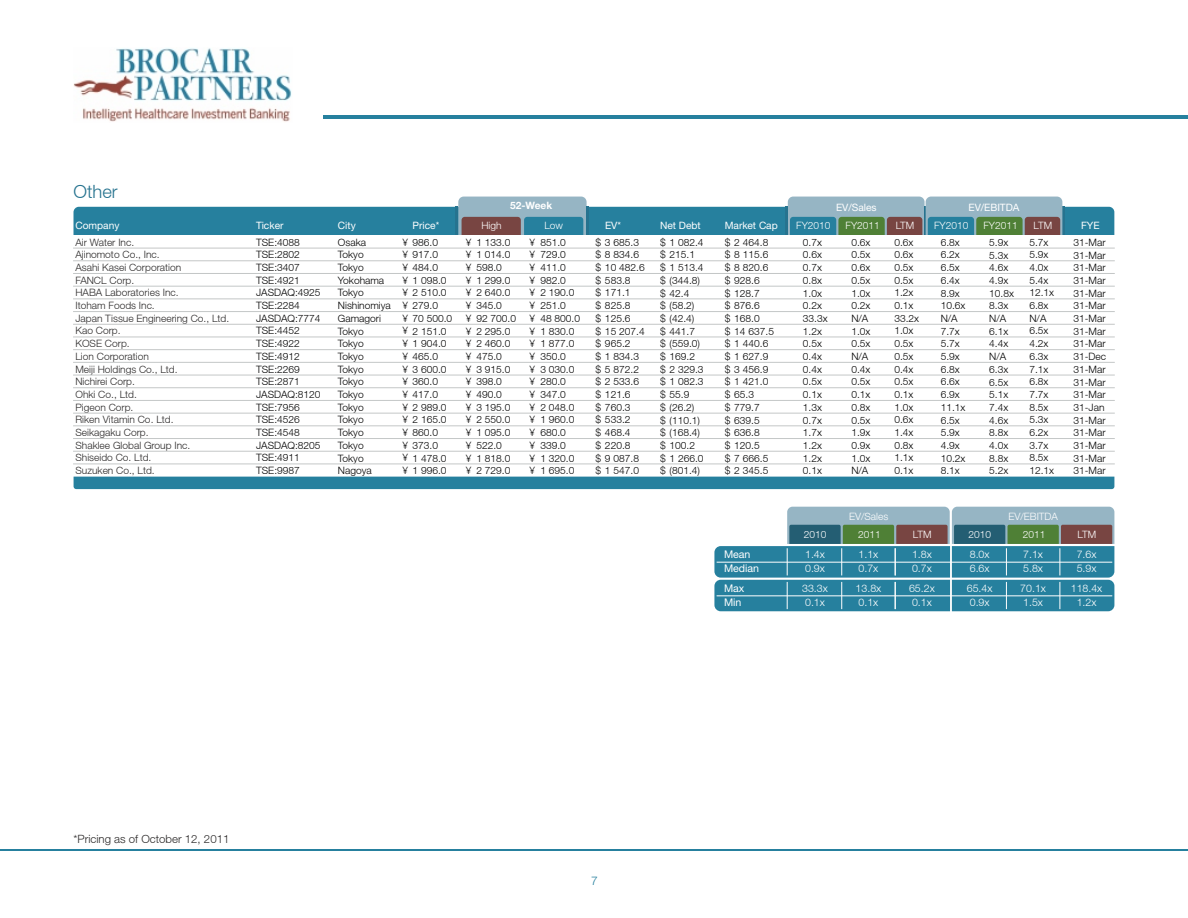
<style>
.page{position:relative;width:1188px;height:918px;background:#fff}
.page>*{position:absolute;margin:0;border:0;box-sizing:border-box;transform-origin:0 0}
.t1{font:300 18.3px "Helvetica Neue LT";color:#26738f}
.t2{font:300 12px "Helvetica Neue LT";color:#26809e}
.t3{font:300 11.4px "Helvetica Neue LT";color:#2b2929}
.t4{font:300 10.65px/14.1px "Helvetica Neue LT";color:#fff}
.t5{font:10.65px "Helvetica Neue LT";color:#fff}
.t6{font:300 10.2px/12.8px "Helvetica Neue LT";color:#000}
.t7{font:300 10.2px/12.8px "Helvetica Neue LT";color:#2b2929}
.t8{font:300 10.2px/17.9px "Helvetica Neue LT";color:#fff;text-align:center}
.t9{font:10.2px "Helvetica Neue LT";color:#fff}
.t10{font:700 10.2px "Helvetica Neue LT";color:#fff}
</style>
<div class="page">
<img style="left:74px;top:48px;width:218px;height:74px">
<hr style="left:323px;top:115px;width:865px;height:3px;background:#26809e">
<hr style="left:0;top:849px;width:1188px;height:1px;background:#26809e">
<svg style="left:714px;top:507px;width:400px;height:104px;background:#5b95a6"></svg>
<div style="left:74px;top:477px;width:1040px;height:12px;background:#26809e"></div>
<svg style="left:74px;top:197px;width:1040px;height:38px;background:#669bab"></svg>
<hr style="left:74px;top:248px;width:1040px;height:1px;background:#c4c7c7">
<hr style="left:74px;top:260px;width:1040px;height:1px;background:#c4c7c7">
<hr style="left:74px;top:273px;width:1040px;height:1px;background:#c4c7c7">
<hr style="left:74px;top:286px;width:1040px;height:1px;background:#c4c7c7">
<hr style="left:74px;top:299px;width:1040px;height:1px;background:#c4c7c7">
<hr style="left:74px;top:311px;width:1040px;height:1px;background:#c4c7c7">
<hr style="left:74px;top:324px;width:1040px;height:1px;background:#c4c7c7">
<hr style="left:74px;top:337px;width:1040px;height:1px;background:#c4c7c7">
<hr style="left:74px;top:349px;width:1040px;height:1px;background:#c4c7c7">
<hr style="left:74px;top:362px;width:1040px;height:1px;background:#c4c7c7">
<hr style="left:74px;top:375px;width:1040px;height:1px;background:#c4c7c7">
<hr style="left:74px;top:387px;width:1040px;height:1px;background:#c4c7c7">
<hr style="left:74px;top:400px;width:1040px;height:1px;background:#c4c7c7">
<hr style="left:74px;top:413px;width:1040px;height:1px;background:#c4c7c7">
<hr style="left:74px;top:425px;width:1040px;height:1px;background:#c4c7c7">
<hr style="left:74px;top:438px;width:1040px;height:1px;background:#c4c7c7">
<hr style="left:74px;top:451px;width:1040px;height:1px;background:#c4c7c7">
<hr style="left:74px;top:464px;width:1040px;height:1px;background:#c4c7c7">
<h1 class="t1" style="left:74px;top:185px;width:46px">Other</h1>
<p class="t10" style="left:510px;top:202px;width:44px">52-Week</p>
<p class="t9" style="left:836px;top:204px;width:42px">EV/Sales</p>
<p class="t9" style="left:968px;top:204px;width:52px">EV/EBITDA</p>
<p class="t9" style="left:75px;top:222px;width:46px">Company</p>
<p class="t9" style="left:256px;top:222px;width:29px">Ticker</p>
<p class="t9" style="left:338px;top:222px;width:19px">City</p>
<p class="t9" style="left:413px;top:222px;width:28px">Price*</p>
<p class="t8" style="left:482px;top:217px;width:22px">High</p>
<p class="t8" style="left:544px;top:217px;width:20px">Low</p>
<p class="t9" style="left:605px;top:222px;width:17px">EV*</p>
<p class="t9" style="left:660px;top:222px;width:42px">Net Debt</p>
<p class="t9" style="left:725px;top:222px;width:55px">Market Cap</p>
<p class="t8" style="left:796px;top:217px;width:36px">FY2010</p>
<p class="t8" style="left:846px;top:217px;width:36px">FY2011</p>
<p class="t9" style="left:1081px;top:222px;width:20px">FYE</p>
<p class="t8" style="left:896px;top:217px;width:20px">LTM</p>
<p class="t8" style="left:934px;top:217px;width:36px">FY2010</p>
<p class="t8" style="left:983px;top:217px;width:36px">FY2011</p>
<p class="t8" style="left:1034px;top:217px;width:20px">LTM</p>
<p class="t7" style="left:75px;top:237px;width:155px">Air Water Inc.<br>Ajinomoto Co., Inc.<br>Asahi Kasei Corporation<br>FANCL Corp.<br>HABA Laboratories Inc.<br>Itoham Foods Inc.<br>Japan Tissue Engineering Co., Ltd.<br>Kao Corp.<br>KOSE Corp.<br>Lion Corporation<br>Meiji Holdings Co., Ltd.<br>Nichirei Corp.<br>Ohki Co., Ltd.<br>Pigeon Corp.<br>Riken Vitamin Co. Ltd.<br>Seikagaku Corp.<br>Shaklee Global Group Inc.<br>Shiseido Co. Ltd.<br>Suzuken Co., Ltd.</p>
<p class="t6" style="left:256px;top:237px;width:66px">TSE:4088<br>TSE:2802<br>TSE:3407<br>TSE:4921<br>JASDAQ:4925<br>TSE:2284<br>JASDAQ:7774<br>TSE:4452<br>TSE:4922<br>TSE:4912<br>TSE:2269<br>TSE:2871<br>JASDAQ:8120<br>TSE:7956<br>TSE:4526<br>TSE:4548<br>JASDAQ:8205<br>TSE:4911<br>TSE:9987</p>
<p class="t6" style="left:338px;top:237px;width:54px">Osaka<br>Tokyo<br>Tokyo<br>Yokohama<br>Tokyo<br>Nishinomiya<br>Gamagori<br>Tokyo<br>Tokyo<br>Tokyo<br>Tokyo<br>Tokyo<br>Tokyo<br>Tokyo<br>Tokyo<br>Tokyo<br>Tokyo<br>Tokyo<br>Nagoya</p>
<p class="t6" style="left:402px;top:237px;width:51px">¥ 986.0<br>¥ 917.0<br>¥ 484.0<br>¥ 1 098.0 ¥ 2 510.0 ¥ 279.0<br>¥ 70 500.0 ¥ 2 151.0 ¥ 1 904.0 ¥ 465.0<br>¥ 3 600.0 ¥ 360.0<br>¥ 417.0<br>¥ 2 989.0 ¥ 2 165.0 ¥ 860.0<br>¥ 373.0<br>¥ 1 478.0 ¥ 1 996.0</p>
<p class="t6" style="left:466px;top:237px;width:7px;text-align:justify">¥ ¥ ¥ ¥ ¥ ¥ ¥ ¥ ¥ ¥ ¥ ¥ ¥ ¥ ¥ ¥ ¥ ¥ ¥</p>
<p class="t6" style="left:476px;top:237px;width:41px">1 133.0<br>1 014.0<br>598.0<br>1 299.0<br>2 640.0<br>345.0<br>92 700.0<br>2 295.0<br>2 460.0<br>475.0<br>3 915.0<br>398.0<br>490.0<br>3 195.0<br>2 550.0<br>1 095.0<br>522.0<br>1 818.0<br>2 729.0</p>
<p class="t6" style="left:530px;top:237px;width:7px;text-align:justify">¥ ¥ ¥ ¥ ¥ ¥ ¥ ¥ ¥ ¥ ¥ ¥ ¥ ¥ ¥ ¥ ¥ ¥ ¥</p>
<p class="t6" style="left:540px;top:237px;width:41px">851.0<br>729.0<br>411.0<br>982.0<br>2 190.0<br>251.0<br>48 800.0<br>1 830.0<br>1 877.0<br>350.0<br>3 030.0<br>280.0<br>347.0<br>2 048.0<br>1 960.0<br>680.0<br>339.0<br>1 320.0<br>1 695.0</p>
<p class="t6" style="left:595px;top:237px;width:51px">$ 3 685.3 $ 8 834.6 $ 10 482.6 $ 583.8<br>$ 171.1<br>$ 825.8<br>$ 125.6<br>$ 15 207.4 $ 965.2<br>$ 1 834.3 $ 5 872.2 $ 2 533.6 $ 121.6<br>$ 760.3<br>$ 533.2<br>$ 468.4<br>$ 220.8<br>$ 9 087.8 $ 1 547.0</p>
<p class="t6" style="left:660px;top:237px;width:45px">$ 1 082.4 $ 215.1<br>$ 1 513.4 $ (344.8) $ 42.4<br>$ (58.2)<br>$ (42.4)<br>$ 441.7<br>$ (559.0) $ 169.2<br>$ 2 329.3 $ 1 082.3 $ 55.9<br>$ (26.2)<br>$ (110.1) $ (168.4) $ 100.2<br>$ 1 266.0 $ (801.4)</p>
<p class="t6" style="left:725px;top:237px;width:51px">$ 2 464.8 $ 8 115.6 $ 8 820.6 $ 928.6<br>$ 128.7<br>$ 876.6<br>$ 168.0<br>$ 14 637.5 $ 1 440.6 $ 1 627.9 $ 3 456.9 $ 1 421.0 $ 65.3<br>$ 779.7<br>$ 639.5<br>$ 636.8<br>$ 120.5<br>$ 7 666.5 $ 2 345.5</p>
<p class="t6" style="left:803px;top:237px;width:26px">0.7x<br>0.6x<br>0.7x<br>0.8x<br>1.0x<br>0.2x<br>33.3x<br>1.2x<br>0.5x<br>0.4x<br>0.4x<br>0.5x<br>0.1x<br>1.3x<br>0.7x<br>1.7x<br>1.2x<br>1.2x<br>0.1x</p>
<p class="t6" style="left:851px;top:237px;width:21px">0.6x<br>0.5x<br>0.6x<br>0.5x<br>1.0x<br>0.2x<br>N/A<br>1.0x<br>0.5x<br>N/A<br>0.4x<br>0.5x<br>0.1x<br>0.8x<br>0.5x<br>1.9x<br>0.9x<br>1.0x<br>N/A</p>
<p class="t6" style="left:941px;top:237px;width:26px">6.8x<br>6.2x<br>6.5x<br>6.4x<br>8.9x<br>10.6x<br>N/A<br>7.7x<br>5.7x<br>5.9x<br>6.8x<br>6.6x<br>6.9x<br>11.1x<br>6.5x<br>5.9x<br>4.9x<br>10.2x<br>8.1x</p>
<p class="t6" style="left:989px;top:237px;width:26px">5.9x<br>5.3x<br>4.6x<br>4.9x<br>10.8x<br>8.3x<br>N/A<br>6.1x<br>4.4x<br>N/A<br>6.3x<br>6.5x<br>5.1x<br>7.4x<br>4.6x<br>8.8x<br>4.0x<br>8.8x<br>5.2x</p>
<p class="t6" style="left:1074px;top:237px;width:34px">31-Mar<br>31-Mar<br>31-Mar<br>31-Mar<br>31-Mar<br>31-Mar<br>31-Mar<br>31-Mar<br>31-Mar<br>31-Dec<br>31-Mar<br>31-Mar<br>31-Mar<br>31-Jan<br>31-Mar<br>31-Mar<br>31-Mar<br>31-Mar<br>31-Mar</p>
<p class="t6" style="left:894px;top:237px;width:26px">0.6x<br>0.6x<br>0.5x<br>0.5x<br>1.2x<br>0.1x<br>33.2x<br>1.0x<br>0.5x<br>0.5x<br>0.4x<br>0.5x<br>0.1x<br>1.0x<br>0.6x<br>1.4x<br>0.8x<br>1.1x<br>0.1x</p>
<p class="t6" style="left:1029px;top:237px;width:26px">5.7x<br>5.9x<br>4.0x<br>5.4x<br>12.1x<br>6.8x<br>N/A<br>6.5x<br>4.2x<br>6.3x<br>7.1x<br>6.8x<br>7.7x<br>8.5x<br>5.3x<br>6.2x<br>3.7x<br>8.5x<br>12.1x</p>
<p class="t8" style="left:849px;top:508px;width:41px">EV/Sales</p>
<p class="t8" style="left:987px;top:510px;width:51px">EV/EBITDA</p>
<p class="t8" style="left:1008px;top:508px;width:51px">EV/EBITDA<br>2011</p>
<p class="t8" style="left:804px;top:526px;width:24px">2010</p>
<p class="t8" style="left:913px;top:526px;width:20px">LTM</p>
<p class="t8" style="left:969px;top:526px;width:24px">2010</p>
<p class="t8" style="left:1078px;top:526px;width:20px">LTM</p>
<p class="t8" style="left:858px;top:526px;width:24px">2011</p>
<p class="t3" style="left:74px;top:835px;width:157px">*Pricing as of October 12, 2011</p>
<p class="t2" style="left:591px;top:876px;width:8px">7</p>
<p class="t5" style="left:724px;top:550px;width:28px">Mean</p>
<p class="t4" style="left:805px;top:548px;width:21px">1.4x</p>
<p class="t4" style="left:859px;top:548px;width:21px">1.1x</p>
<p class="t5" style="left:724px;top:565px;width:37px">Median</p>
<p class="t4" style="left:805px;top:562px;width:21px">0.9x</p>
<p class="t4" style="left:859px;top:562px;width:21px">0.7x</p>
<p class="t5" style="left:724px;top:584px;width:22px">Max</p>
<p class="t4" style="left:802px;top:582px;width:27px">33.3x</p>
<p class="t4" style="left:856px;top:582px;width:27px">13.8x</p>
<p class="t5" style="left:724px;top:598px;width:19px">Min</p>
<p class="t4" style="left:805px;top:596px;width:21px">0.1x</p>
<p class="t4" style="left:859px;top:596px;width:21px">0.1x</p>
<p class="t4" style="left:912px;top:548px;width:21px">1.8x<br>0.7x</p>
<p class="t4" style="left:909px;top:582px;width:27px">65.2x<br>0.1x</p>
<p class="t4" style="left:970px;top:548px;width:21px">8.0x<br>6.6x</p>
<p class="t4" style="left:967px;top:582px;width:27px">65.4x<br>0.9x</p>
<p class="t4" style="left:1023px;top:548px;width:21px">7.1x<br>5.8x</p>
<p class="t4" style="left:1020px;top:582px;width:27px">70.1x<br>1.5x</p>
<p class="t4" style="left:1077px;top:548px;width:21px">7.6x<br>5.9x</p>
<p class="t4" style="left:1071px;top:582px;width:33px;text-align:center">118.4x<br>1.2x</p>
</div>
